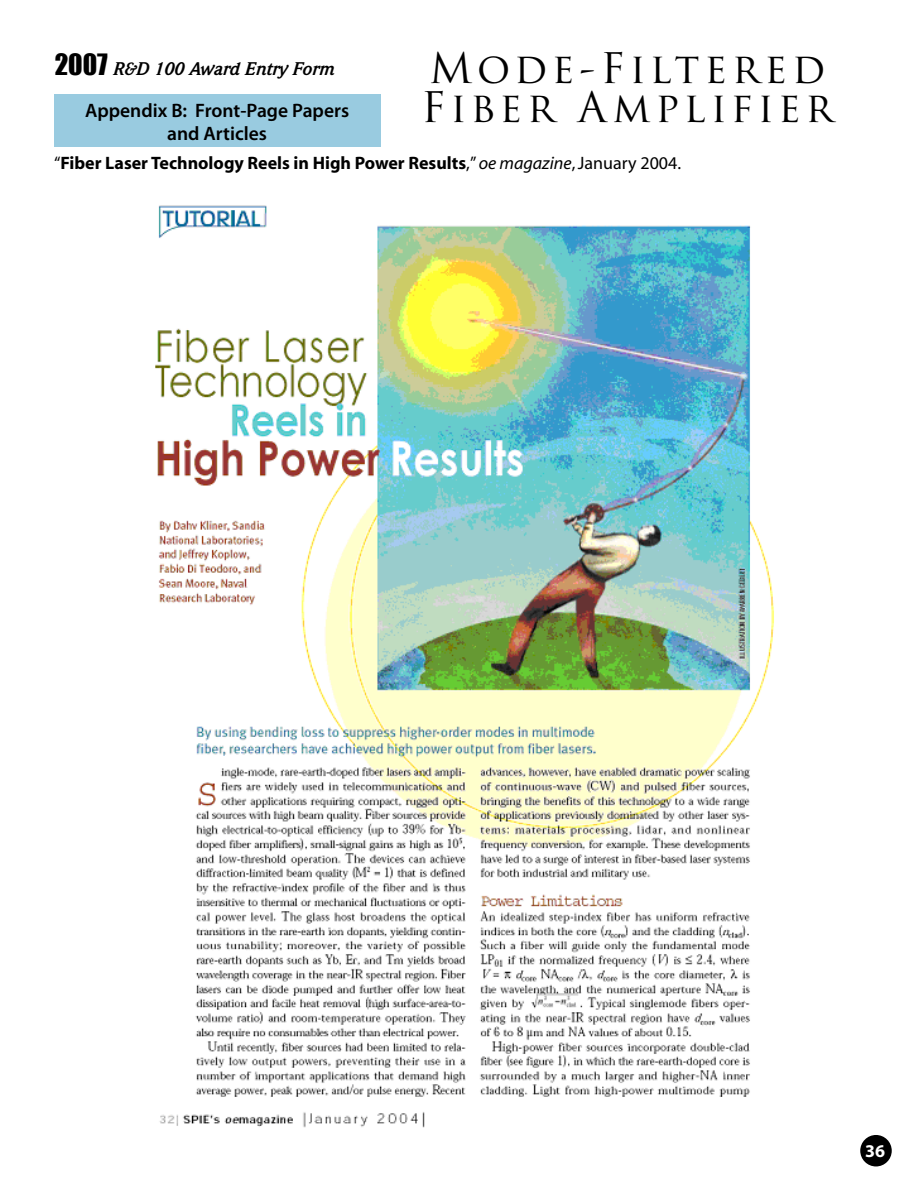
<style>
.page{position:relative;width:918px;height:1188px;background:#fff}
.page>*{position:absolute;margin:0;border:0;box-sizing:border-box;transform-origin:0 0}
.t1{font:41.1px/39px "Trajan Pro";letter-spacing:.12em;color:#000}
.t2{font:600 19.5px/23.4px "Myriad Pro";color:#000;text-align:center}
.t3{font:700 18px "Myriad";color:#000}
.t4{font:italic 700 18px "Weidemann Std";color:#000}
.t5{font:700 18px "Myriad";color:#fff}
.s1{font-family:"Impact";font-weight:400;font-style:normal;font-size:27px}
.s2{font-weight:400}
.s3{font-weight:400;font-style:italic}
</style>
<div class="page">
<div style="left:860px;top:1135px;width:32px;height:31px;background:#000;border-radius:50%"></div>
<div style="left:54px;top:94px;width:326px;height:53px;background:#99cbe0"></div>
<img style="left:155px;top:205px;width:619px;height:923px">
<p class="t4" style="left:55px;top:58px;width:280px"><span class="s1">2007</span> R&amp;D 100 Award Entry Form</p>
<h1 class="t1" style="left:421px;top:49px;width:413px">Mode-Filtered<br>Fiber Amplifier</h1>
<p class="t2" style="left:85px;top:98px;width:266px">Appendix B: Front-Page Papers and Articles</p>
<p class="t3" style="left:54px;top:154px;width:629px"><span class="s2">“</span>Fiber Laser Technology Reels in High Power Results<span class="s2">,”</span> <span class="s3">oe magazine</span><span class="s2">, January 2004.</span></p>
<p class="t5" style="left:865px;top:1142px;width:11px">36</p>
</div>
